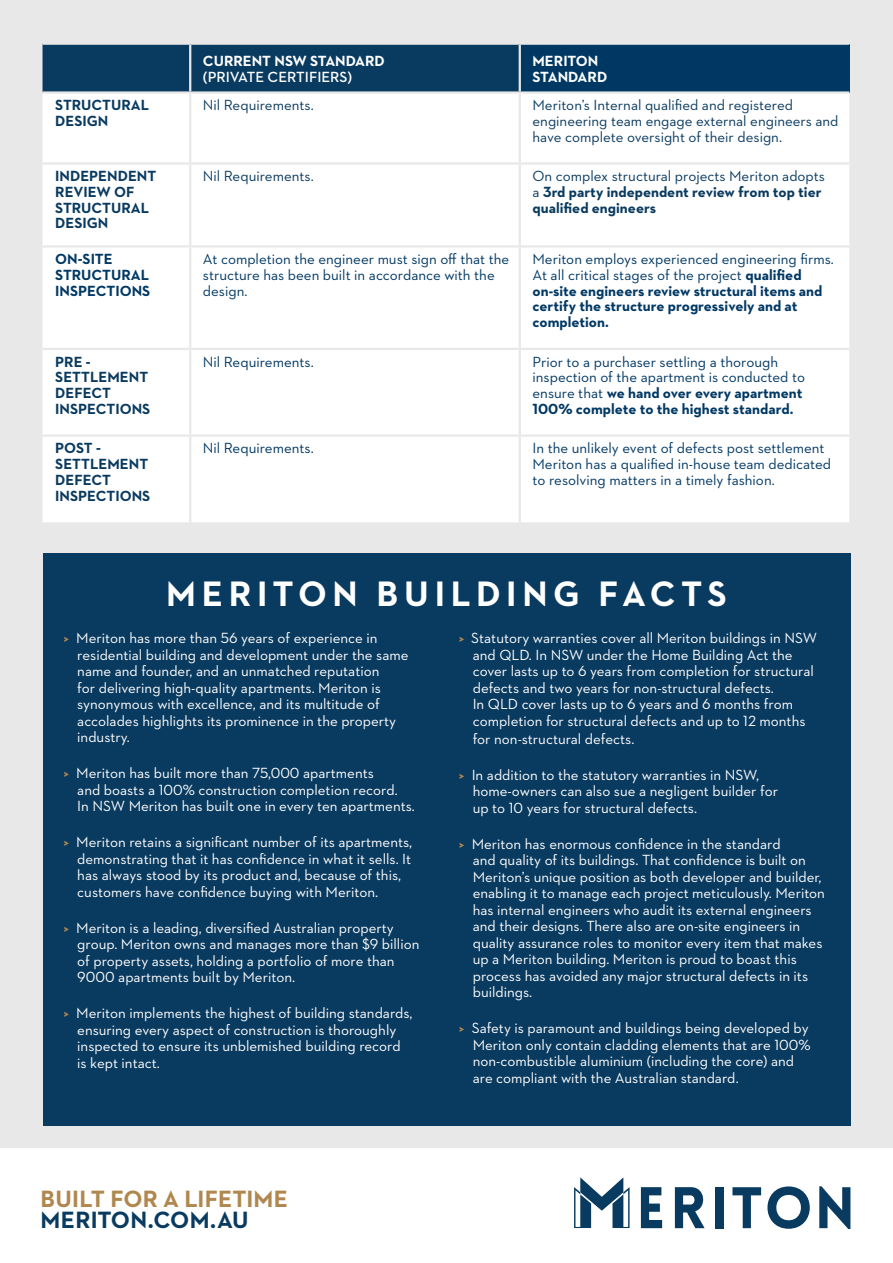
<style>
.page{position:relative;width:893px;height:1263px;background:#fff}
.page>*{position:absolute;margin:0;border:0;box-sizing:border-box;transform-origin:0 0}
.t1{font:700 36px "Neutraface 2 Text";letter-spacing:.155em;color:#fff}
.s2{font:700 24px "Neutraface 2 Text";letter-spacing:.01em;color:#b0874e}
.s2-2{font:700 24px "Neutraface 2 Text";letter-spacing:.01em;color:#093a5f}
.t2{font:15px/16.5px "Neutraface 2 Text";color:#fff}
.t3{font:15px/15.8px "Neutraface 2 Text";color:#003864}
.t4{font:700 15px/15.8px "Neutraface 2 Text";color:#093a5f}
.t5{font:700 15px/15.8px "Neutraface 2 Text";color:#003864}
.t6{font:15px/15.8px "Neutraface 2 Text";color:#093a5f}
.t7{font:600 15px/15.8px "Neutraface 2 Text";color:#fff}
.t8{font:700 15px/15.8px "Neutraface 2 Text";color:#fff}
.s1{font-weight:700}
.s2{font-weight:400}
.s3{font-weight:700;color:#b0874e}
</style>
<div class="page">
<div style="left:0;top:0;width:893px;height:1148px;background:#e8e8e8"></div>
<svg style="left:574px;top:1177px;width:56px;height:51px"></svg>
<svg style="left:641px;top:1187px;width:21px;height:41px"></svg>
<svg style="left:675px;top:1187px;width:30px;height:41px"></svg>
<div style="left:715px;top:1187px;width:8px;height:41px;background:#093a5f"></div>
<svg style="left:732px;top:1186px;width:118px;height:43px"></svg>
<div style="left:43px;top:45px;width:476px;height:46px;background:#093a5f"></div>
<div style="left:520px;top:44px;width:329px;height:49px;background:#003864"></div>
<div style="left:43px;top:94px;width:806px;height:428px;background:#fff"></div>
<hr style="left:189px;top:45px;width:2px;height:46px;background:#e8e8e8">
<hr style="left:520px;top:43px;width:329px;height:2px;background:#e8e8e8">
<hr style="left:519px;top:45px;width:2px;height:46px;background:#e8e8e8">
<hr style="left:520px;top:91px;width:329px;height:3px;background:#e8e8e8">
<hr style="left:189px;top:94px;width:2px;height:68px;background:#e8e8e8">
<hr style="left:519px;top:94px;width:2px;height:68px;background:#e8e8e8">
<hr style="left:43px;top:162px;width:147px;height:3px;background:#e8e8e8">
<hr style="left:190px;top:162px;width:330px;height:3px;background:#e8e8e8">
<hr style="left:189px;top:165px;width:2px;height:80px;background:#e8e8e8">
<hr style="left:520px;top:162px;width:329px;height:3px;background:#e8e8e8">
<hr style="left:519px;top:165px;width:2px;height:80px;background:#e8e8e8">
<hr style="left:43px;top:245px;width:147px;height:3px;background:#e8e8e8">
<hr style="left:190px;top:245px;width:330px;height:3px;background:#e8e8e8">
<hr style="left:189px;top:248px;width:2px;height:100px;background:#e8e8e8">
<hr style="left:520px;top:245px;width:329px;height:3px;background:#e8e8e8">
<hr style="left:519px;top:248px;width:2px;height:100px;background:#e8e8e8">
<hr style="left:43px;top:348px;width:147px;height:2px;background:#e8e8e8">
<hr style="left:190px;top:348px;width:330px;height:2px;background:#e8e8e8">
<hr style="left:189px;top:350px;width:2px;height:84px;background:#e8e8e8">
<hr style="left:520px;top:348px;width:329px;height:2px;background:#e8e8e8">
<hr style="left:519px;top:350px;width:2px;height:84px;background:#e8e8e8">
<hr style="left:43px;top:434px;width:147px;height:3px;background:#e8e8e8">
<hr style="left:190px;top:434px;width:330px;height:3px;background:#e8e8e8">
<hr style="left:189px;top:437px;width:2px;height:85px;background:#e8e8e8">
<hr style="left:520px;top:434px;width:329px;height:3px;background:#e8e8e8">
<hr style="left:519px;top:437px;width:2px;height:85px;background:#e8e8e8">
<div style="left:43px;top:553px;width:807px;height:572px;background:#093a5f"></div>
<p class="t4" style="left:55px;top:97px;width:95px">STRUCTURAL</p>
<p class="t4" style="left:55px;top:113px;width:55px">DESIGN</p>
<p class="t7" style="left:203px;top:53px;width:183px"><span class="s1">CURRENT NSW STANDARD </span>(PRIVATE CERTIFIERS)</p>
<p class="t8" style="left:532px;top:53px;width:76px">MERITON<br>STANDARD</p>
<p class="t6" style="left:203px;top:97px;width:112px">Nil Requirements.</p>
<p class="t6" style="left:532px;top:97px;width:308px">Meriton’s Internal qualified and registered engineering team engage external engineers and have complete oversight of their design.</p>
<p class="t4" style="left:55px;top:168px;width:103px">INDEPENDENT<br>REVIEW OF<br>STRUCTURAL<br>DESIGN</p>
<p class="t6" style="left:203px;top:168px;width:112px">Nil Requirements.</p>
<p class="t4" style="left:532px;top:168px;width:294px"><span class="s2">On complex structural projects Meriton adopts a</span> 3rd party independent review from top tier qualified engineers</p>
<p class="t5" style="left:55px;top:251px;width:59px">ON-SITE</p>
<p class="t5" style="left:55px;top:267px;width:97px">STRUCTURAL<br>INSPECTIONS</p>
<p class="t3" style="left:203px;top:251px;width:308px">At completion the engineer must sign off that the structure has been built in accordance with the design.</p>
<p class="t5" style="left:532px;top:251px;width:303px"><span class="s2">Meriton employs experienced engineering firms.<br>At all critical stages of the project</span> qualified on-site engineers review structural items and certify the structure progressively and at completion.</p>
<p class="t4" style="left:55px;top:353px;width:94px">PRE -<br>SETTLEMENT</p>
<p class="t4" style="left:55px;top:385px;width:97px">DEFECT<br>INSPECTIONS</p>
<p class="t4" style="left:55px;top:440px;width:94px">POST -<br>SETTLEMENT</p>
<p class="t4" style="left:55px;top:472px;width:97px">DEFECT<br>INSPECTIONS</p>
<p class="t3" style="left:203px;top:353px;width:112px">Nil Requirements.</p>
<p class="t3" style="left:532px;top:353px;width:274px">Prior to a purchaser settling a thorough inspection of the apartment is conducted to ensure that <span class="s1">we hand over every apartment 100% complete to the highest standard.</span></p>
<p class="t3" style="left:203px;top:440px;width:112px">Nil Requirements.</p>
<p class="t3" style="left:532px;top:440px;width:300px">In the unlikely event of defects post settlement<br>Meriton has a qualified in-house team dedicated to resolving matters in a timely fashion.</p>
<p class="t1" style="left:166px;top:571px;width:562px">MERITON BUILDING FACTS</p>
<p class="t2" style="left:77px;top:630px;width:333px;text-indent:-14px"><span class="s3">&gt;</span> Meriton has more than 56 years of experience in residential building and development under the same name and founder, and an unmatched reputation<br>for delivering high-quality apartments. Meriton is synonymous with excellence, and its multitude of accolades highlights its prominence in the property industry.</p>
<p class="t2" style="left:77px;top:765px;width:339px;text-indent:-14px"><span class="s3">&gt;</span> Meriton has built more than 75,000 apartments<br>and boasts a 100% construction completion record.<br>In NSW Meriton has built one in every ten apartments.</p>
<p class="t2" style="left:77px;top:834px;width:336px;text-indent:-14px"><span class="s3">&gt;</span> Meriton retains a significant number of its apartments, demonstrating that it has confidence in what it sells. It has always stood by its product and, because of this, customers have confidence buying with Meriton.</p>
<p class="t2" style="left:77px;top:919px;width:344px;text-indent:-14px"><span class="s3">&gt;</span> Meriton is a leading, diversified Australian property group. Meriton owns and manages more than $9 billion of property assets, holding a portfolio of more than 9000 apartments built by Meriton.</p>
<p class="t2" style="left:77px;top:1005px;width:337px;text-indent:-14px"><span class="s3">&gt;</span> Meriton implements the highest of building standards, ensuring every aspect of construction is thoroughly inspected to ensure its unblemished building record is kept intact.</p>
<p class="t2" style="left:473px;top:630px;width:346px;text-indent:-14px"><span class="s3">&gt;</span> Statutory warranties cover all Meriton buildings in NSW and QLD. In NSW under the Home Building Act the cover lasts up to 6 years from completion for structural defects and two years for non-structural defects.<br>In QLD cover lasts up to 6 years and 6 months from completion for structural defects and up to 12 months</p>
<p class="t2" style="left:473px;top:730px;width:163px">for non-structural defects.</p>
<p class="t2" style="left:473px;top:766px;width:307px;text-indent:-14px"><span class="s3">&gt;</span> In addition to the statutory warranties in NSW, home-owners can also sue a negligent builder for up to 10 years for structural defects.</p>
<p class="t2" style="left:473px;top:835px;width:354px;text-indent:-14px"><span class="s3">&gt;</span> Meriton has enormous confidence in the standard<br>and quality of its buildings. That confidence is built on Meriton’s unique position as both developer and builder, enabling it to manage each project meticulously. Meriton has internal engineers who audit its external engineers and their designs. There also are on-site engineers in quality assurance roles to monitor every item that makes up a Meriton building. Meriton is proud to boast this process has avoided any major structural defects in its buildings.</p>
<p class="t2" style="left:473px;top:1020px;width:339px;text-indent:-14px"><span class="s3">&gt;</span> Safety is paramount and buildings being developed by Meriton only contain cladding elements that are 100% non-combustible aluminium (including the core) and are compliant with the Australian standard.</p>
<p class="s2" style="left:41px;top:1183px;width:249px">BUILT FOR A LIFETIME</p>
<p class="s2-2" style="left:41px;top:1204px;width:210px">MERITON.COM.AU</p>
</div>
